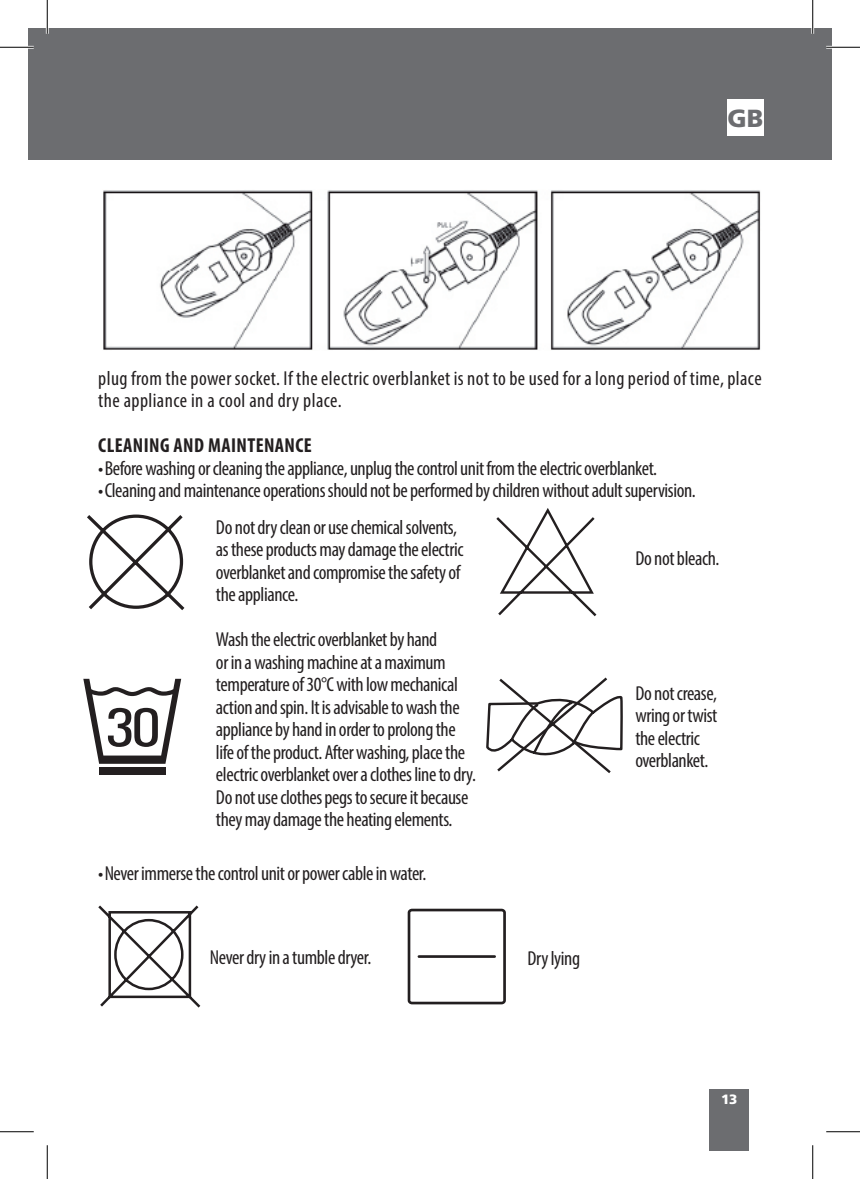
<style>
.page{position:relative;width:860px;height:1179px;background:#fff}
.page>*{position:absolute;margin:0;border:0;box-sizing:border-box;transform-origin:0 0}
.t1{font:900 24.75px "Frutiger LT Std";color:#6c6d70}
.t2{font:condensed 20.25px/22.5px "Myriad Pro";letter-spacing:-.02em;color:#231f20}
.t3{font:condensed 20.25px/22.5px "Myriad Pro";letter-spacing:.02em;color:#231f20}
.t4{font:700 condensed 20.25px "Myriad Pro";letter-spacing:.02em;color:#231f20}
.t5{font:900 13.5px "Frutiger LT Std";color:#fff}
</style>
<div class="page">
<div style="left:47px;top:28px;width:785px;height:132px;background:#6c6d70"></div>
<div style="left:28px;top:28px;width:19px;height:132px;background:#6c6d70"></div>
<div style="left:710px;top:1089px;width:39px;height:62px;background:#6c6d70"></div>
<div style="left:727px;top:99px;width:36px;height:36px;background:#fff"></div>
<img style="left:103px;top:190px;width:658px;height:160px">
<svg style="left:87px;top:514px;width:98px;height:97px"></svg>
<svg style="left:496px;top:508px;width:101px;height:109px"></svg>
<svg style="left:486px;top:677px;width:137px;height:96px"></svg>
<div style="left:99px;top:767px;width:67px;height:7px;background:#231f20"></div>
<svg style="left:83px;top:679px;width:98px;height:85px"></svg>
<svg style="left:407px;top:908px;width:99px;height:97px"></svg>
<svg style="left:98px;top:905px;width:103px;height:103px"></svg>
<hr style="left:0;top:46px;width:34px;height:3px;background:#fff">
<hr style="left:826px;top:46px;width:34px;height:3px;background:#fff">
<hr style="left:46px;top:0;width:3px;height:34px;background:#fff">
<hr style="left:811px;top:0;width:3px;height:34px;background:#fff">
<hr style="left:0;top:47px;width:34px;height:1px;background:#000">
<hr style="left:826px;top:47px;width:34px;height:1px;background:#000">
<hr style="left:0;top:1131px;width:34px;height:1px;background:#000">
<hr style="left:826px;top:1131px;width:34px;height:1px;background:#000">
<hr style="left:47px;top:0;width:1px;height:34px;background:#000">
<hr style="left:47px;top:1145px;width:1px;height:34px;background:#000">
<hr style="left:812px;top:0;width:1px;height:34px;background:#000">
<hr style="left:812px;top:1145px;width:1px;height:34px;background:#000">
<p class="t1" style="left:727px;top:103px;width:37px">GB</p>
<p class="t3" style="left:98px;top:366px;width:665px">plug from the power socket. If the electric overblanket is not to be used for a long period of time, place the appliance in a cool and dry place.</p>
<p class="t4" style="left:98px;top:433px;width:215px">CLEANING AND MAINTENANCE</p>
<p class="t2" style="left:98px;top:456px;width:560px">•Before washing or cleaning the appliance, unplug the control unit from the electric overblanket.</p>
<p class="t2" style="left:98px;top:479px;width:599px">•Cleaning and maintenance operations should not be performed by children without adult supervision.</p>
<p class="t2" style="left:216px;top:515px;width:249px">Do not dry clean or use chemical solvents, as these products may damage the electric overblanket and compromise the safety of the appliance.</p>
<p class="t2" style="left:216px;top:628px;width:261px">Wash the electric overblanket by hand<br>or in a washing machine at a maximum temperature of 30°C with low mechanical action and spin. It is advisable to wash the appliance by hand in order to prolong the life of the product. After washing, place the electric overblanket over a clothes line to dry.<br>Do not use clothes pegs to secure it because they may damage the heating elements.</p>
<p class="t2" style="left:98px;top:861px;width:330px">•Never immerse the control unit or power cable in water.</p>
<p class="t2" style="left:210px;top:946px;width:163px">Never dry in a tumble dryer.</p>
<p class="t2" style="left:528px;top:947px;width:54px">Dry lying</p>
<p class="t2" style="left:635px;top:546px;width:86px">Do not bleach.</p>
<p class="t2" style="left:635px;top:681px;width:83px">Do not crease, wring or twist the electric overblanket.</p>
<p class="t5" style="left:721px;top:1091px;width:18px">13</p>
</div>
